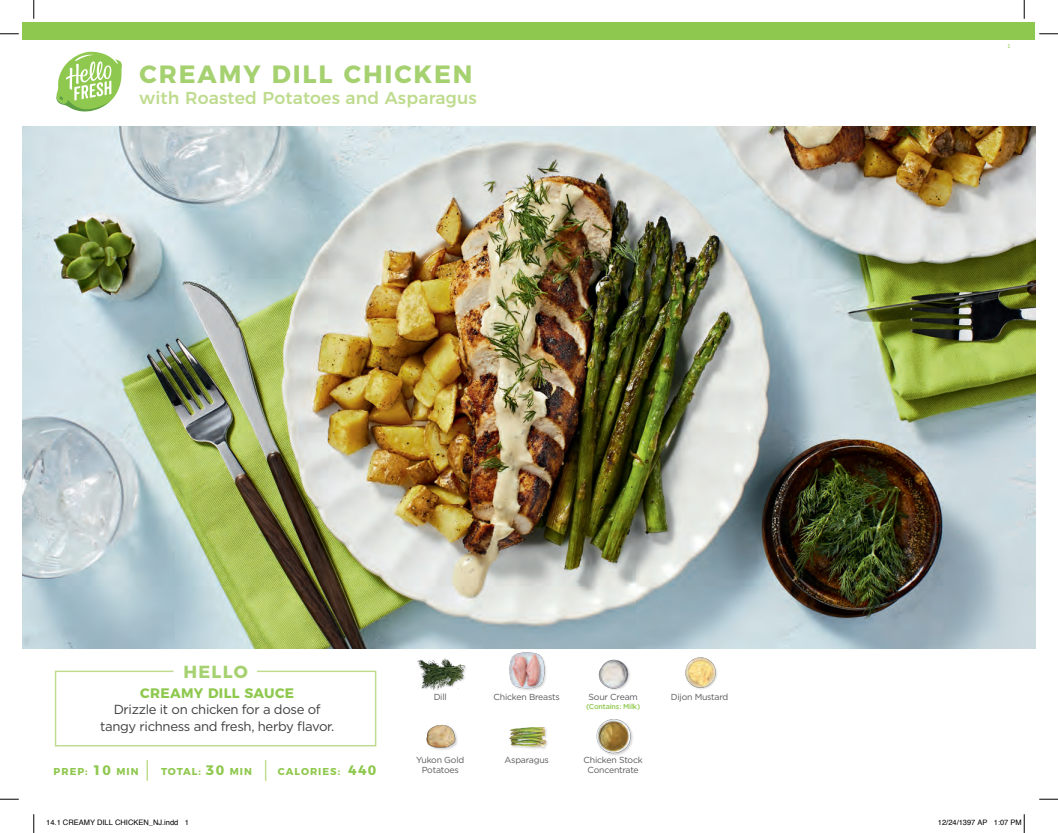
<style>
.page{position:relative;width:1058px;height:833px;background:#fff}
.page>*{position:absolute;margin:0;border:0;box-sizing:border-box;transform-origin:0 0}
.t1{font:700 25px "Montserrat";letter-spacing:.075em;color:#a6d170}
.t2{font:700 17.5px "Montserrat";letter-spacing:.075em;color:#a6d170}
.t3{font:500 17.25px "Montserrat";letter-spacing:.01em;color:#bedb8e}
.t4{font:700 13.75px "Montserrat";letter-spacing:.025em;color:#8fc84e}
.t5{font:13.12px/17.5px "Gotham";letter-spacing:-.025em;color:#3e3e3f;text-align:center}
.t6{font:700 10px "Montserrat";letter-spacing:.1em;color:#8fc84e}
.t7{font:8.75px/10px "Gotham";letter-spacing:-.025em;color:#57585a;text-align:center}
.t8{font:7.5px "Helvetica";color:#000}
.t9{font:500 7.25px "Gotham";letter-spacing:-.025em;color:#8fc84e}
.t10{font:6.25px "Source Sans Pro";color:#8fc84e}
.s1{font-size:13.75px}
</style>
<div class="page">
<div style="left:23px;top:23px;width:1012px;height:17px;background:#8fc84e"></div>
<svg style="left:54px;top:670px;width:323px;height:77px"></svg>
<hr style="left:146px;top:760px;width:2px;height:20px;background:#bedb8e">
<svg style="left:265px;top:760px;width:1px;height:20px"></svg>
<svg style="left:56px;top:51px;width:66px;height:61px"></svg>
<img style="left:23px;top:127px;width:1012px;height:521px">
<img style="left:417px;top:659px;width:49px;height:30px">
<img style="left:685px;top:657px;width:32px;height:32px">
<img style="left:598px;top:659px;width:32px;height:31px">
<div style="left:509px;top:652px;width:38px;height:39px;background:#231f20;opacity:.2"></div>
<img style="left:509px;top:653px;width:38px;height:38px">
<img style="left:426px;top:724px;width:31px;height:26px">
<img style="left:596px;top:719px;width:37px;height:36px">
<img style="left:509px;top:727px;width:38px;height:22px">
<svg style="left:0;top:33px;width:19px;height:2px"></svg>
<svg style="left:1039px;top:33px;width:19px;height:2px"></svg>
<svg style="left:0;top:798px;width:19px;height:2px"></svg>
<svg style="left:1039px;top:798px;width:19px;height:2px"></svg>
<svg style="left:33px;top:0;width:2px;height:19px"></svg>
<svg style="left:33px;top:814px;width:2px;height:19px"></svg>
<svg style="left:1023px;top:0;width:2px;height:19px"></svg>
<svg style="left:1023px;top:814px;width:2px;height:19px"></svg>
<h1 class="t1" style="left:140px;top:54px;width:334px">CREAMY DILL CHICKEN</h1>
<h3 class="t3" style="left:140px;top:84px;width:339px">with Roasted Potatoes and Asparagus</h3>
<h2 class="t2" style="left:183px;top:657px;width:66px">HELLO</h2>
<h3 class="t4" style="left:140px;top:681px;width:155px">CREAMY DILL SAUCE</h3>
<h3 class="t5" style="left:100px;top:700px;width:236px">Drizzle it on chicken for a dose of tangy richness and fresh, herby flavor.</h3>
<p class="t6" style="left:54px;top:763px;width:86px">PREP: <span class="s1">10</span> MIN</p>
<p class="t6" style="left:161px;top:763px;width:92px">TOTAL: <span class="s1">30</span> MIN</p>
<p class="t6" style="left:278px;top:763px;width:100px">CALORIES: <span class="s1">440</span></p>
<p class="t7" style="left:434px;top:691px;width:15px">Dill</p>
<p class="t7" style="left:493px;top:691px;width:68px">Chicken Breasts</p>
<p class="t7" style="left:588px;top:691px;width:51px">Sour Cream</p>
<p class="t7" style="left:671px;top:691px;width:59px">Dijon Mustard</p>
<p class="t9" style="left:586px;top:701px;width:55px">(Contains: Milk)</p>
<p class="t7" style="left:416px;top:755px;width:50px">Yukon Gold<br>Potatoes</p>
<p class="t7" style="left:583px;top:755px;width:61px">Chicken Stock<br>Concentrate</p>
<p class="t7" style="left:504px;top:755px;width:46px">Asparagus</p>
<p class="t10" style="left:1007px;top:42px;width:5px">1</p>
<p class="t8" style="left:46px;top:817px;width:144px">14.1 CREAMY DILL CHICKEN_NJ.indd 1</p>
<p class="t8" style="left:938px;top:817px;width:85px">12/24/1397 AP 1:07 PM</p>
</div>
